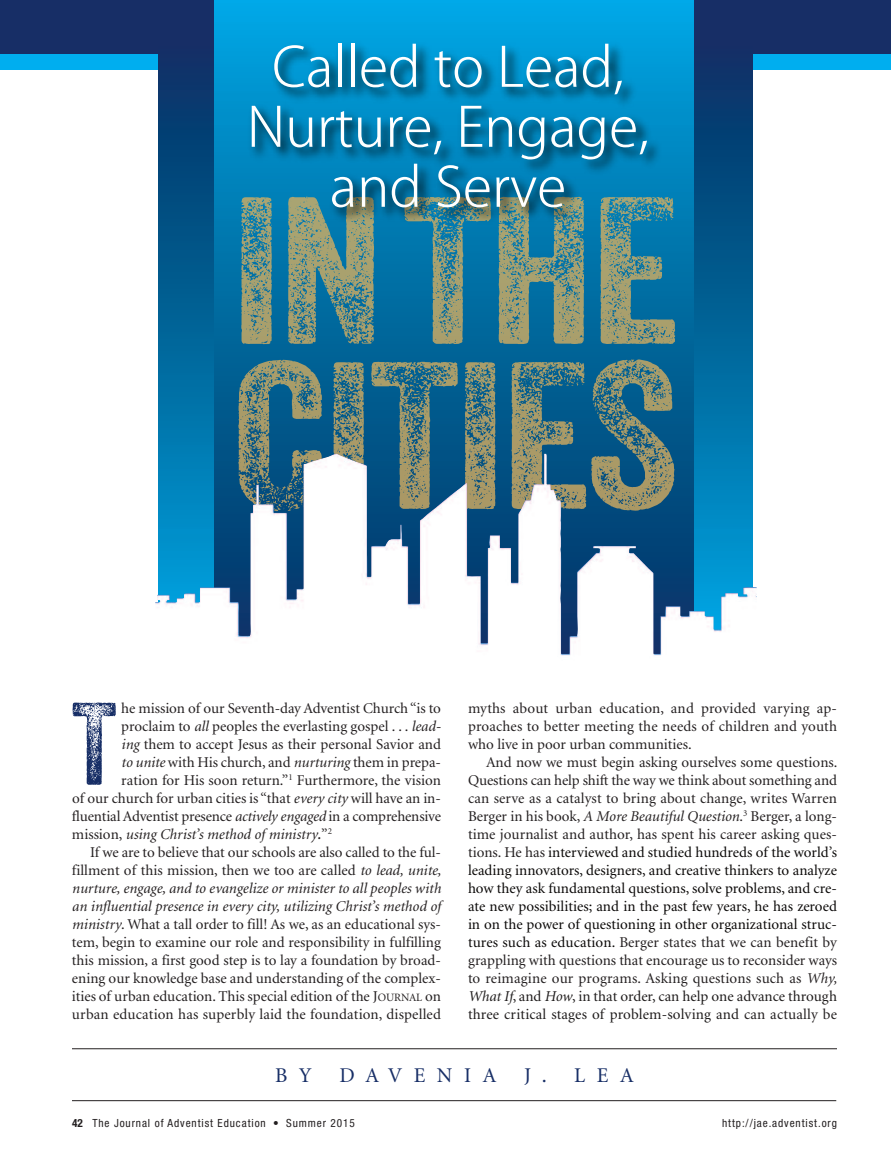
<style>
.page{position:relative;width:891px;height:1161px;background:#fff}
.page>*{position:absolute;margin:0;border:0;box-sizing:border-box;transform-origin:0 0}
.t1{font:202.5px/165px "Veneer Three";letter-spacing:-.015em;color:rgb(221 176 94/.77);scale:1.12 1}
.t2{font:113.25px "Veneer Three";color:#172e66}
.t3{font:300 54px/60px "Koz Go Pro";color:#fff;text-align:center}
.t4{font:21px "Minion";letter-spacing:.55em;color:#172e66}
.t5{font:15px/18px "Minion";color:#231f20;text-align:justify}
.t6{font:italic 15px "Minion";color:#231f20}
.t7{font:condensed 11.25px "Helvetica Neue";letter-spacing:.08em;color:#231f20}
.s1{font-style:italic}
.s2{font-style:normal}
.s3{font-weight:600}
.s4{font-size:11.25px}
.s5{color:#0a0807}
.s6{font-style:italic;color:#1e1b1b}
.s7{color:#1e1b1b}
.s8{font-weight:700}
</style>
<div class="page">
<hr style="left:72px;top:1100px;width:764px;height:1px;background:#231f20">
<div style="left:0;top:46px;width:891px;height:24px;background:#00aeef"></div>
<div style="left:0;top:0;width:891px;height:54px;background:#172e66"></div>
<svg style="left:159px;top:54px;width:594px;height:399px;background:#015b90"></svg>
<svg style="left:214px;top:0;width:480px;height:453px;background:#006a9f"></svg>
<img style="left:188px;top:29px;width:532px;height:292px">
<hr style="left:72px;top:1049px;width:765px;height:1px;background:#231f20">
<img style="left:155px;top:453px;width:602px;height:203px">
<h3 class="t3" style="left:247px;top:37px;width:404px">Called to Lead,<br>Nurture, Engage, and Serve</h3>
<h1 class="t1" style="left:232px;top:203px;width:401px">INTHE<br>CITIES</h1>
<h2 class="t2" style="left:72px;top:701px;width:46px">T</h2>
<p class="t5" style="left:121px;top:700px;width:321px">he mission of our Seventh-day Adventist Church“is to</p>
<p class="t5" style="left:121px;top:718px;width:321px">proclaim to <span class="s1">all</span> peoples the everlasting gospel . . . <span class="s1">lead-</span></p>
<p class="t5" style="left:121px;top:736px;width:321px"><span class="s1">ing</span> them to accept Jesus as their personal Savior and</p>
<p class="t5" style="left:121px;top:754px;width:321px"><span class="s1">to unite</span> with His church, and <span class="s1">nurturing</span> them in prepa-</p>
<p class="t5" style="left:121px;top:772px;width:321px">ration for His soon return.”<sup>1</sup> Furthermore, the vision</p>
<p class="t5" style="left:72px;top:790px;width:370px">of our church for urban cities is “that <span class="s1">every city</span> will have an in-</p>
<p class="t5" style="left:72px;top:808px;width:371px">fluential Adventist presence <span class="s1">actively engaged</span> in a comprehensive</p>
<p class="t6" style="left:72px;top:828px;width:261px"><span class="s2">mission,</span> using Christ’s method of ministry<span class="s3">.</span><span class="s2">”</span><sup>2</sup></p>
<p class="t5" style="left:90px;top:844px;width:352px">If we are to believe that our schools are also called to the ful-</p>
<p class="t5" style="left:72px;top:862px;width:371px">fillment of this mission, then we too are called <span class="s1">to lead, unite,</span></p>
<p class="t6" style="left:72px;top:882px;width:371px">nurture, engage, and to evangelize or minister to all peoples with</p>
<p class="t6" style="left:72px;top:900px;width:370px">an influential presence in every city, utilizing Christ’s method of</p>
<p class="t5" style="left:72px;top:916px;width:370px"><span class="s1">ministry</span>. What a tall order to fill! As we, as an educational sys-</p>
<p class="t5" style="left:72px;top:934px;width:370px">tem, begin to examine our role and responsibility in fulfilling</p>
<p class="t5" style="left:72px;top:952px;width:371px">this mission, a first good step is to lay a foundation by broad-</p>
<p class="t5" style="left:72px;top:970px;width:370px">ening our knowledge base and understanding of the complex-</p>
<p class="t5" style="left:72px;top:988px;width:371px">ities of urban education. This special edition of the J<span class="s4">OURNAL</span> on</p>
<p class="t5" style="left:72px;top:1006px;width:371px">urban education has superbly laid the foundation, dispelled</p>
<p class="t5" style="left:468px;top:700px;width:371px">myths about urban education, and provided varying ap&shy;proaches to better meeting the needs of children and youth who live in poor urban communities.</p>
<p class="t5" style="left:468px;top:754px;width:371px;text-indent:18px">And now we must begin asking ourselves some questions.<br>Questions can help shift the way we think about something and can serve as a catalyst to bring about change, writes Warren Berger in his book, <span class="s1">A More Beautiful Question</span>.<sup>3</sup> Berger, a long&shy;time journalist and author, has spent his career asking ques&shy;tions. He has <span class="s5">interviewed and studied hundreds of the world’s leading innovators, designers, and creative thinkers to analyze how they ask fundamental questions, solve problems, and cre&shy;ate new possibilities; and in the past few years, he has zeroed in on the power of questioning in other organizational struc&shy;tures such as education.</span> Berger states that we can benefit by grappling with questions that encourage us to reconsider ways to reimagine our programs. Asking questions such as <span class="s1">Why, </span><span class="s6">What If</span><span class="s7">, and</span> <span class="s6">How</span><span class="s7">, in that order, can help one advance through three critical stages of problem-solving and</span> can actually be</p>
<h3 class="t4" style="left:275px;top:1067px;width:38px">B Y</h3>
<h3 class="t4" style="left:340px;top:1067px;width:158px">DAVENIA</h3>
<h3 class="t4" style="left:524px;top:1067px;width:111px">J. LEA</h3>
<p class="t7" style="left:72px;top:1119px;width:284px"><span class="s8">42</span> The Journal of Adventist Education • Summer 2015</p>
<p class="t7" style="left:722px;top:1119px;width:116px">http://jae.adventist.org</p>
</div>
